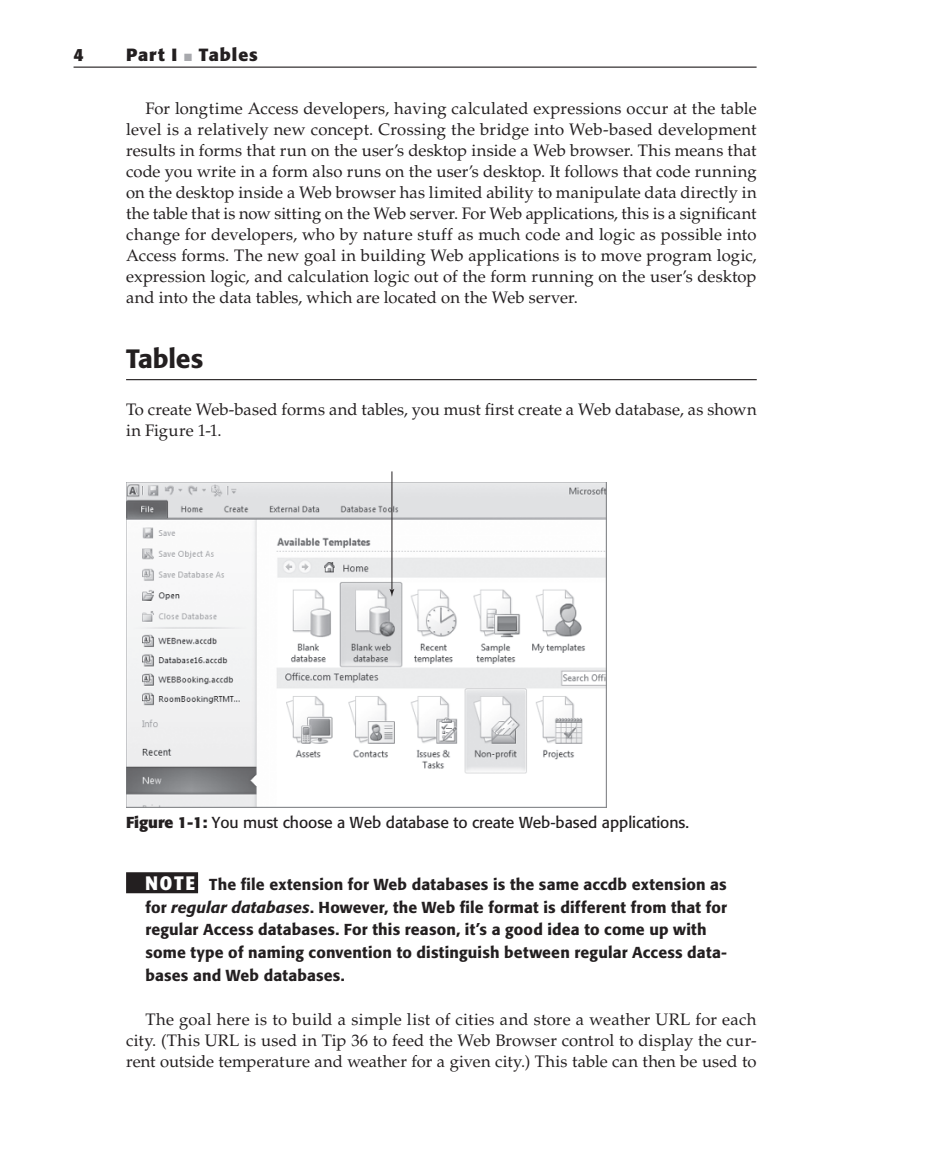
<style>
.page{position:relative;width:930px;height:1166px;background:#fff}
.page>*{position:absolute;margin:0;border:0;box-sizing:border-box;transform-origin:0 0}
.t1{font:500 26.25px "Formata";letter-spacing:-.01em;color:#231f20}
.t2{font:700 17.5px "Formata";letter-spacing:.055em;color:#231f20}
.t3{font:16.62px/21px "Palatino";color:#231f20;text-align:justify}
.t4{font:500 15.75px/22.8px "Formata";letter-spacing:.01em;color:#231f20}
.t5{font:15.75px "Formata";letter-spacing:-.005em;color:#231f20}
.s1{color:#a8a9ad}
.s2{font-weight:700}
.s3{font-weight:700;font-stretch:condensed;font-size:19.25px;color:#fff}
.s4{font-style:italic}
</style>
<div class="page">
<hr style="left:74px;top:67px;width:682px;height:1px;background:#231f20">
<hr style="left:126px;top:379px;width:630px;height:1px;background:#231f20">
<div style="left:126px;top:872px;width:72px;height:21px;background:#231f20"></div>
<img style="left:126px;top:482px;width:480px;height:325px">
<hr style="left:391px;top:471px;width:1px;height:120px;background:#231f20">
<svg style="left:389px;top:589px;width:5px;height:8px"></svg>
<p class="t2" style="left:74px;top:44px;width:12px">4</p>
<p class="t2" style="left:126px;top:44px;width:133px">Part I <span class="s1">■</span> Tables</p>
<p class="t3" style="left:126px;top:98px;width:632px;text-indent:19px">For longtime Access developers, having calculated expressions occur at the table level is a relatively new concept. Crossing the bridge into Web-based development results in forms that run on the user’s desktop inside a Web browser. This means that code you write in a form also runs on the user’s desktop. It follows that code running on the desktop inside a Web browser has limited ability to manipulate data directly in the table that is now sitting on the Web server. For Web applications, this is a significant change for developers, who by nature stuff as much code and logic as possible into Access forms. The new goal in building Web applications is to move program logic, expression logic, and calculation logic out of the form running on the user’s desktop and into the data tables, which are located on the Web server.</p>
<h1 class="t1" style="left:126px;top:343px;width:79px">Tables</h1>
<p class="t3" style="left:126px;top:399px;width:632px">To create Web-based forms and tables, you must first create a Web database, as shown in Figure 1-1.</p>
<p class="t5" style="left:126px;top:813px;width:564px"><span class="s2">Figure 1-1:</span> You must choose a Web database to create Web-based applications.</p>
<p class="t4" style="left:145px;top:872px;width:583px"><span class="s3">NOTE</span> The file extension for Web databases is the same accdb extension as for <span class="s4">regular databases</span>. However, the Web file format is different from that for regular Access databases. For this reason, it’s a good idea to come up with some type of naming convention to distinguish between regular Access data&shy;bases and Web databases.</p>
<p class="t3" style="left:126px;top:1008px;width:632px;text-indent:19px">The goal here is to build a simple list of cities and store a weather URL for each city. (This URL is used in Tip 36 to feed the Web Browser control to display the cur&shy;rent outside temperature and weather for a given city.) This table can then be used to</p>
</div>
